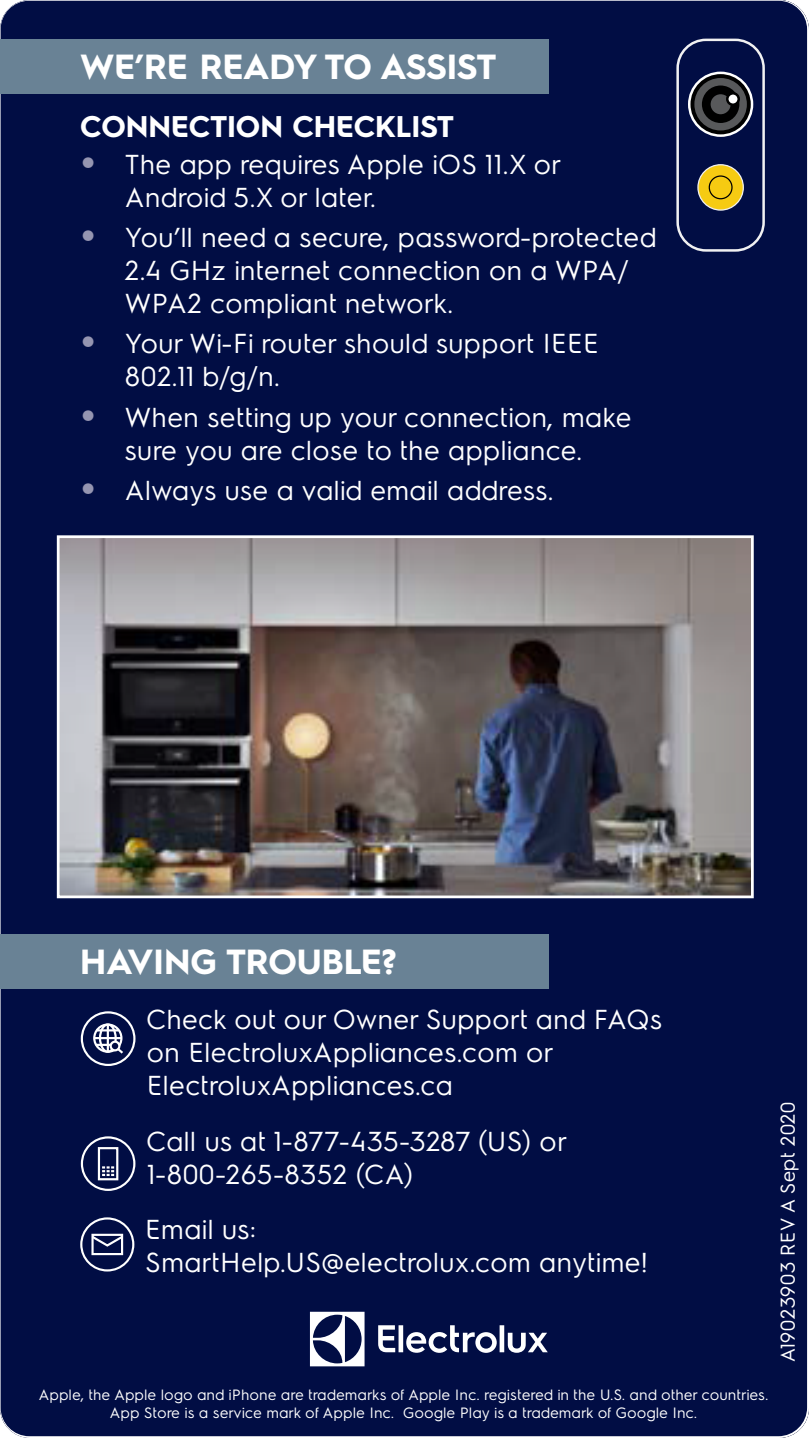
<style>
.page{position:relative;width:809px;height:1438px;background:#010d44}
.page>*{position:absolute;margin:0;border:0;box-sizing:border-box;transform-origin:0 0}
.t1{font:700 35px "Electrolux Sans";color:#fff}
.t2{font:700 30px "Electrolux Sans";color:#fff}
.t3{font:27.5px/33px "Electrolux Sans";color:#fff}
.t4{font:20px "Electrolux Sans";color:#fff}
.t5{font:15px/18px "Electrolux Sans";color:#fff;text-align:center}
.s1{font-weight:700;font-size:45px;color:#9595b1}
</style>
<div class="page">
<div style="left:678px;top:40px;width:85px;height:210px;background:#010d44;border-radius:28px"></div>
<div style="left:676px;top:39px;width:89px;height:213px;border:2px solid #f1f1f2;border-radius:28px"></div>
<div style="left:698px;top:165px;width:45px;height:45px;background:#f6cb12;border-radius:50%"></div>
<div style="left:697px;top:164px;width:47px;height:47px;border:1px solid #f1f1f2;border-radius:50%"></div>
<div style="left:709px;top:175px;width:23px;height:24px;border:1px solid #000;border-radius:50%"></div>
<svg style="left:689px;top:73px;width:63px;height:63px;background:#2a2b2b"></svg>
<div style="left:688px;top:72px;width:65px;height:65px;border:2px solid #fff;border-radius:50%"></div>
<div style="left:694px;top:78px;width:53px;height:52px;border:7px solid #58595b;border-radius:50%"></div>
<svg style="left:709px;top:93px;width:23px;height:23px"></svg>
<div style="left:708px;top:92px;width:25px;height:25px;border:2px solid #000;border-radius:50%"></div>
<svg style="left:727px;top:93px;width:12px;height:12px"></svg>
<div style="left:726px;top:92px;width:14px;height:14px;border:2px solid #000;border-radius:50%"></div>
<div style="left:0;top:39px;width:548px;height:54px;background:#698295"></div>
<div style="left:0;top:934px;width:548px;height:55px;background:#698295"></div>
<svg style="left:81px;top:1011px;width:54px;height:55px"></svg>
<svg style="left:81px;top:1136px;width:54px;height:55px;background:#36406b"></svg>
<svg style="left:80px;top:1217px;width:54px;height:54px;background:#37406b"></svg>
<svg style="left:310px;top:1312px;width:54px;height:54px"></svg>
<svg style="left:378px;top:1325px;width:170px;height:28px"></svg>
<img style="left:61px;top:539px;width:689px;height:355px">
<div style="left:57px;top:535px;width:697px;height:363px;border:3px solid #fff"></div>
<p class="t1" style="left:80px;top:42px;width:418px">WE’RE READY TO ASSIST</p>
<p class="t2" style="left:80px;top:106px;width:375px">CONNECTION CHECKLIST</p>
<p class="t3" style="left:125px;top:146px;width:438px;text-indent:-45px"><span class="s1">•</span> The app requires Apple iOS 11.X or<br>Android 5.X or later.</p>
<p class="t3" style="left:125px;top:219px;width:534px;text-indent:-45px"><span class="s1">•</span> You’ll need a secure, password-protected<br>2.4 GHz internet connection on a WPA/<br>WPA2 compliant network.</p>
<p class="t3" style="left:125px;top:325px;width:476px;text-indent:-45px"><span class="s1">•</span> Your Wi-Fi router should support IEEE<br>802.11 b/g/n.</p>
<p class="t3" style="left:80px;top:399px;width:553px;text-align:center"><span class="s1">•</span> When setting up your connection, make sure you are close to the appliance.</p>
<p class="t3" style="left:80px;top:472px;width:476px"><span class="s1">•</span> Always use a valid email address.</p>
<p class="t1" style="left:80px;top:937px;width:318px">HAVING TROUBLE?</p>
<p class="t3" style="left:146px;top:1001px;width:518px">Check out our Owner Support and FAQs on ElectroluxAppliances.com or<br>ElectroluxAppliances.ca</p>
<p class="t3" style="left:146px;top:1123px;width:422px">Call us at 1-877-435-3287 (US) or<br>1-800-265-8352 (CA)</p>
<p class="t3" style="left:146px;top:1211px;width:505px">Email us:<br>SmartHelp.US@electrolux.com anytime!</p>
<p class="t5" style="left:39px;top:1385px;width:731px">Apple, the Apple logo and iPhone are trademarks of Apple Inc. registered in the U.S. and other countries.<br>App Store is a service mark of Apple Inc. Google Play is a trademark of Google Inc.</p>
<p class="t4" style="left:774px;top:1362px;width:263px;rotate:-90deg">A19023903 REV A Sept 2020</p>
</div>
